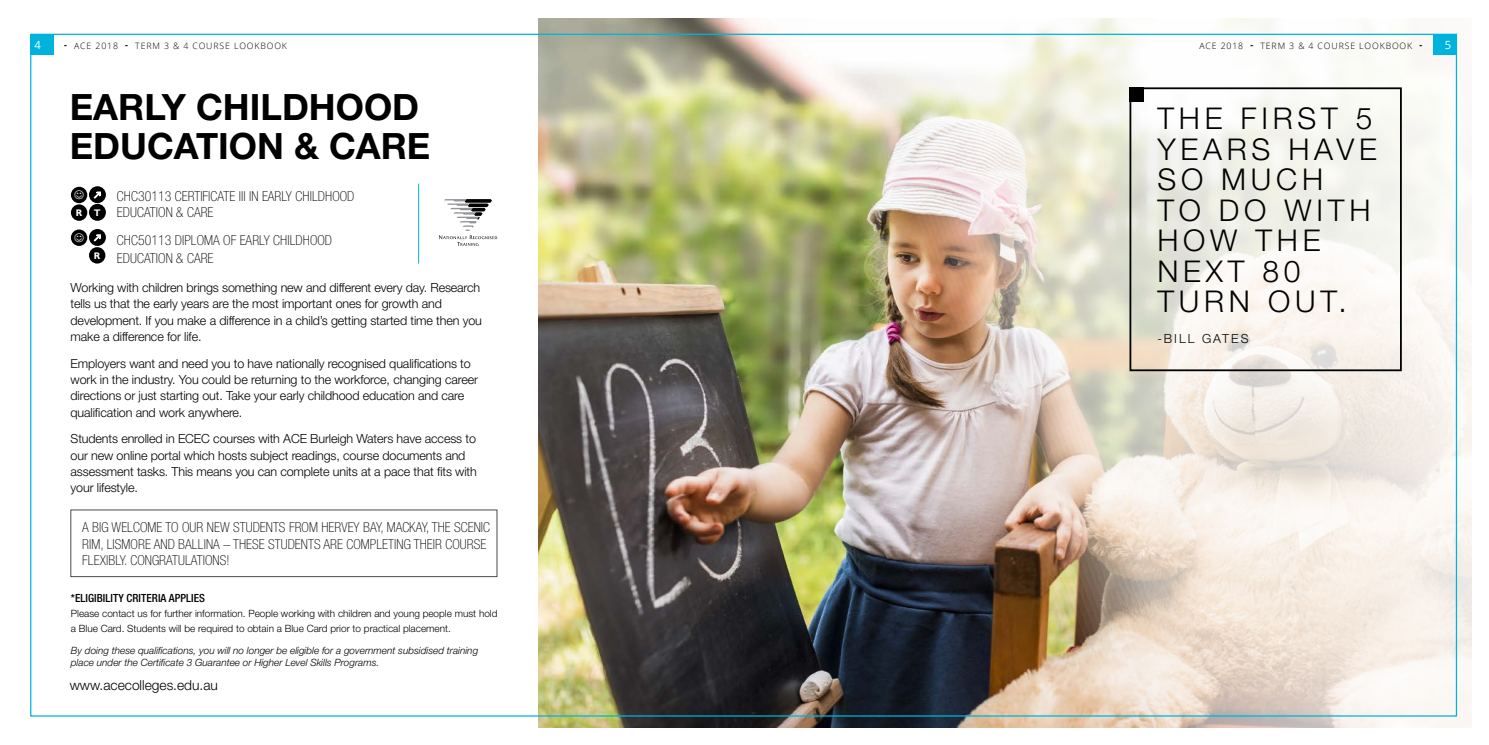
<style>
.page{position:relative;width:1489px;height:745px;background:#fff}
.page>*{position:absolute;margin:0;border:0;box-sizing:border-box;transform-origin:0 0}
.t1{font:700 36.25px/38.8px "Helvetica Neue LT Std";color:#000}
.t2{font:300 30px/30.5px "Helvetica Neue LT Std";letter-spacing:.16em;color:#000101}
.t3{font:100 condensed 13.75px/16.5px "Helvetica Neue LT Std";letter-spacing:.005em;color:#000}
.t4{font:300 13.75px "Helvetica Neue LT Std";color:#000}
.t5{font:300 12.5px/16.2px "Helvetica Neue LT Std";letter-spacing:-.01em;color:#000}
.t6{font:300 12.5px "Helvetica Neue LT Std";letter-spacing:.16em;color:#000101}
.t7{font:500 condensed 11.25px "Helvetica Neue LT Std";letter-spacing:.005em;color:#000}
.t8{font:11.25px "Open Sans";color:#fff}
.t9{font:300 10px/15px "Helvetica Neue LT Std";color:#000}
.t10{font:italic 300 10px/12px "Helvetica Neue LT Std";color:#000}
.t11{font:700 9.5px "Gill Sans";color:#fff}
.t12{font:300 8.75px "Open Sans";letter-spacing:.1em;color:#000}
.s1{font-weight:700}
</style>
<div class="page">
<img style="left:383px;top:18px;width:1089px;height:710px">
<hr style="left:418px;top:183px;width:1px;height:80px;background:#00b0e3">
<svg style="left:439px;top:199px;width:58px;height:47px"></svg>
<div style="left:71px;top:187px;width:16px;height:16px;background:#000;border-radius:50%"></div>
<div style="left:71px;top:229px;width:16px;height:17px;background:#000;border-radius:50%"></div>
<div style="left:89px;top:186px;width:17px;height:17px;background:#000;border-radius:50%"></div>
<div style="left:89px;top:229px;width:17px;height:17px;background:#000;border-radius:50%"></div>
<div style="left:71px;top:204px;width:16px;height:17px;background:#000;border-radius:50%"></div>
<div style="left:89px;top:247px;width:16px;height:16px;background:#000;border-radius:50%"></div>
<div style="left:89px;top:204px;width:17px;height:17px;background:#000;border-radius:50%"></div>
<div style="left:1129px;top:87px;width:272px;height:284px;border:2px solid #000101"></div>
<div style="left:1129px;top:88px;width:14px;height:14px;background:#000101"></div>
<div style="left:1433px;top:34px;width:23px;height:21px;background:#00b3dc"></div>
<div style="left:31px;top:34px;width:23px;height:21px;background:#00b3dc"></div>
<svg style="left:94px;top:191px;width:7px;height:8px"></svg>
<svg style="left:94px;top:234px;width:7px;height:7px"></svg>
<p class="t8" style="left:35px;top:37px;width:8px">4</p>
<p class="t12" style="left:64px;top:40px;width:224px"><span class="s1">-</span> ACE 2018 <span class="s1">-</span> TERM 3 &amp; 4 COURSE LOOKBOOK</p>
<p class="t12" style="left:1199px;top:40px;width:224px">ACE 2018 <span class="s1">-</span> TERM 3 &amp; 4 COURSE LOOKBOOK <span class="s1">-</span></p>
<p class="t8" style="left:1444px;top:37px;width:8px">5</p>
<h1 class="t1" style="left:70px;top:87px;width:362px">EARLY CHILDHOOD<br>EDUCATION &amp; CARE</h1>
<p class="t11" style="left:76px;top:207px;width:8px">R</p>
<p class="t11" style="left:94px;top:207px;width:8px">T</p>
<p class="t11" style="left:94px;top:250px;width:8px">R</p>
<p class="t3" style="left:117px;top:187px;width:239px">CHC30113 CERTIFICATE III IN EARLY CHILDHOOD<br>EDUCATION &amp; CARE</p>
<p class="t3" style="left:117px;top:231px;width:217px;line-height:17.5px">CHC50113 DIPLOMA OF EARLY CHILDHOOD<br>EDUCATION &amp; CARE</p>
<p class="t5" style="left:71px;top:279px;width:413px">Working with children brings something new and different every day. Research tells us that the early years are the most important ones for growth and development. If you make a difference in a child’s getting started time then you make a difference for life.</p>
<p class="t5" style="left:71px;top:354px;width:409px">Employers want and need you to have nationally recognised qualifications to work in the industry. You could be returning to the workforce, changing career directions or just starting out. Take your early childhood education and care qualification and work anywhere.</p>
<p class="t5" style="left:71px;top:430px;width:408px">Students enrolled in ECEC courses with ACE Burleigh Waters have access to our new online portal which hosts subject readings, course documents and assessment tasks. This means you can complete units at a pace that fits with your lifestyle.</p>
<p class="t3" style="left:82px;top:518px;width:409px">A BIG WELCOME TO OUR NEW STUDENTS FROM HERVEY BAY, MACKAY, THE SCENIC<br>RIM, LISMORE AND BALLINA – THESE STUDENTS ARE COMPLETING THEIR COURSE<br>FLEXIBLY. CONGRATULATIONS!</p>
<p class="t7" style="left:71px;top:591px;width:136px">*ELIGIBILITY CRITERIA APPLIES</p>
<p class="t9" style="left:71px;top:605px;width:428px">Please contact us for further information. People working with children and young people must hold a Blue Card. Students will be required to obtain a Blue Card prior to practical placement.</p>
<p class="t10" style="left:71px;top:644px;width:409px">By doing these qualifications, you will no longer be eligible for a government subsidised training place under the Certificate 3 Guarantee or Higher Level Skills Programs.</p>
<p class="t4" style="left:70px;top:676px;width:150px">www.acecolleges.edu.au</p>
<h2 class="t2" style="left:1157px;top:103px;width:221px">THE FIRST 5<br>YEARS HAVE<br>SO MUCH<br>TO DO WITH<br>HOW THE<br>NEXT 80<br>TURN OUT.</h2>
<p class="t6" style="left:1157px;top:330px;width:93px">-BILL GATES</p>
</div>
